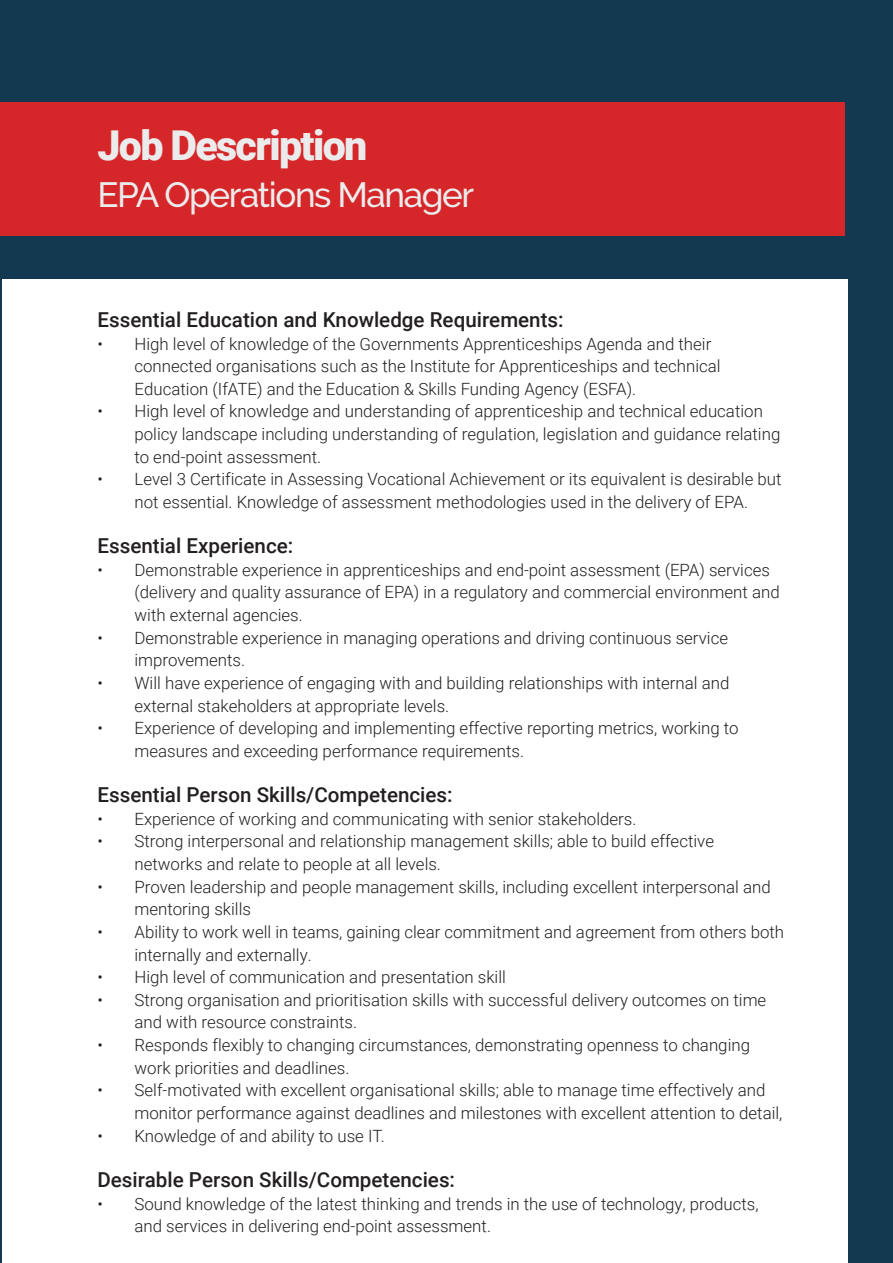
<style>
.page{position:relative;width:893px;height:1263px;background:#133951}
.page>*{position:absolute;margin:0;border:0;box-sizing:border-box;transform-origin:0 0}
.t1{font:900 41.1px "Roboto";letter-spacing:-.04em;color:#ebebec}
.t2{font:500 34.95px "Raleway";letter-spacing:-.04em;color:#ebebec}
.t3{font:500 20.55px "Roboto";color:#231f20}
.t4{font:300 16.8px/22.6px "Roboto";color:#231f20}
</style>
<div class="page">
<div style="left:2px;top:280px;width:846px;height:983px;background:#fff"></div>
<div style="left:0;top:102px;width:845px;height:133px;background:#d5272a"></div>
<h1 class="t1" style="left:97px;top:116px;width:271px">Job Description</h1>
<h2 class="t2" style="left:97px;top:175px;width:378px">EPA Operations Manager</h2>
<p class="t3" style="left:97px;top:305px;width:468px">Essential Education and Knowledge Requirements:</p>
<p class="t4" style="left:135px;top:332px;width:588px;text-indent:-37px">• High level of knowledge of the Governments Apprenticeships Agenda and their connected organisations such as the Institute for Apprenticeships and technical<br>Education (IfATE) and the Education &amp; Skills Funding Agency (ESFA).</p>
<p class="t4" style="left:135px;top:399px;width:647px;text-indent:-37px">• High level of knowledge and understanding of apprenticeship and technical education policy landscape including understanding of regulation, legislation and guidance relating to end-point assessment.</p>
<p class="t4" style="left:97px;top:467px;width:685px;text-align:center">• Level 3 Certificate in Assessing Vocational Achievement or its equivalent is desirable but not essential. Knowledge of assessment methodologies used in the delivery of EPA.</p>
<p class="t3" style="left:97px;top:531px;width:197px">Essential Experience:</p>
<p class="t4" style="left:135px;top:558px;width:647px;text-indent:-37px">• Demonstrable experience in apprenticeships and end-point assessment (EPA) services (delivery and quality assurance of EPA) in a regulatory and commercial environment and with external agencies.</p>
<p class="t4" style="left:135px;top:626px;width:595px;text-indent:-37px">• Demonstrable experience in managing operations and driving continuous service improvements.</p>
<p class="t4" style="left:135px;top:671px;width:596px;text-indent:-37px">• Will have experience of engaging with and building relationships with internal and external stakeholders at appropriate levels.</p>
<p class="t4" style="left:135px;top:716px;width:606px;text-indent:-37px">• Experience of developing and implementing effective reporting metrics, working to measures and exceeding performance requirements.</p>
<p class="t3" style="left:97px;top:780px;width:357px">Essential Person Skills/Competencies:</p>
<p class="t4" style="left:97px;top:807px;width:540px">• Experience of working and communicating with senior stakeholders.</p>
<p class="t4" style="left:135px;top:829px;width:581px;text-indent:-37px">• Strong interpersonal and relationship management skills; able to build effective networks and relate to people at all levels.</p>
<p class="t4" style="left:135px;top:875px;width:638px;text-indent:-37px">• Proven leadership and people management skills, including excellent interpersonal and mentoring skills</p>
<p class="t4" style="left:135px;top:920px;width:651px;text-indent:-37px">• Ability to work well in teams, gaining clear commitment and agreement from others both internally and externally.</p>
<p class="t4" style="left:97px;top:965px;width:410px">• High level of communication and presentation skill</p>
<p class="t4" style="left:135px;top:988px;width:633px;text-indent:-37px">• Strong organisation and prioritisation skills with successful delivery outcomes on time and with resource constraints.</p>
<p class="t4" style="left:135px;top:1033px;width:617px;text-indent:-37px">• Responds flexibly to changing circumstances, demonstrating openness to changing work priorities and deadlines.</p>
<p class="t4" style="left:135px;top:1078px;width:649px;text-indent:-37px">• Self-motivated with excellent organisational skills; able to manage time effectively and monitor performance against deadlines and milestones with excellent attention to detail,</p>
<p class="t4" style="left:97px;top:1124px;width:289px">• Knowledge of and ability to use IT.</p>
<p class="t3" style="left:97px;top:1165px;width:359px">Desirable Person Skills/Competencies:</p>
<p class="t4" style="left:135px;top:1192px;width:626px;text-indent:-37px">• Sound knowledge of the latest thinking and trends in the use of technology, products, and services in delivering end-point assessment.</p>
</div>
